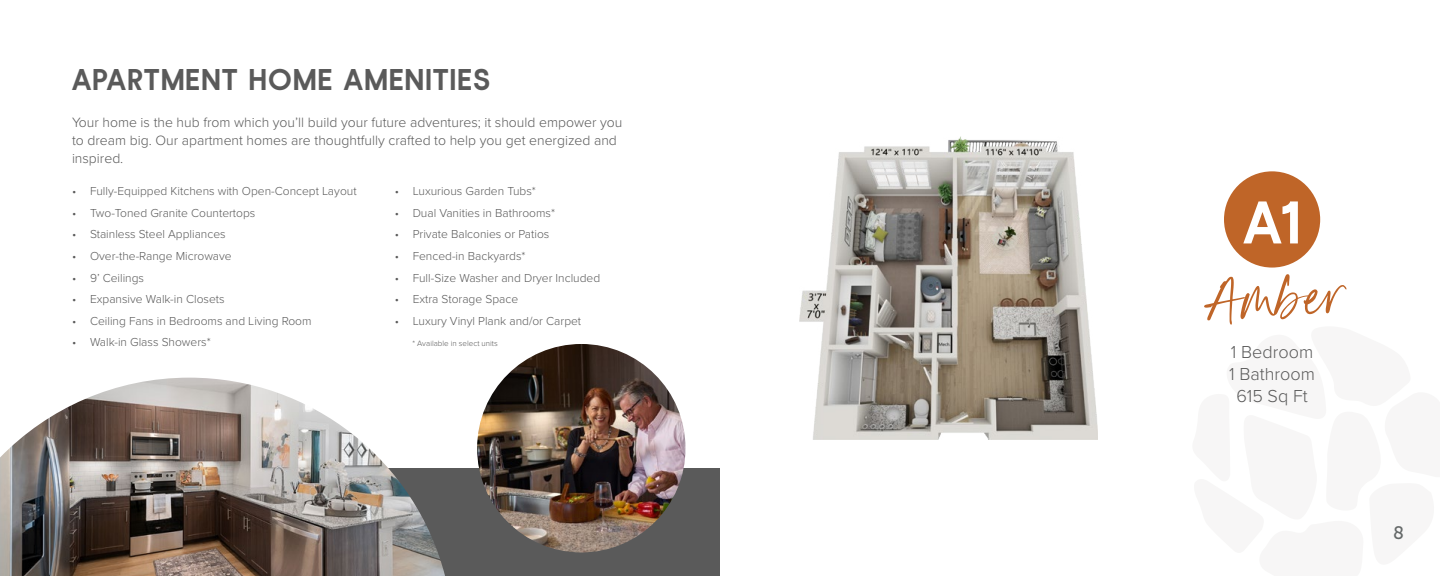
<style>
.page{position:relative;width:1440px;height:576px;background:#fff}
.page>*{position:absolute;margin:0;border:0;box-sizing:border-box;transform-origin:0 0}
.t1{font:60px "Goldney";color:#bf6528}
.t2{font:700 60px "Nordique Pro";color:#fff}
.t3{font:700 30px "Nordique Pro";letter-spacing:.06em;color:#5a5a5a}
.t4{font:300 18px/21.6px "Proxima Nova";color:#5a5a5a;text-align:center}
.t5{font:18px "Museo Sans 500";color:#656969}
.t6{font:300 14px/18px "Proxima Nova";color:#5a5a5a}
.t7{font:300 12px "Proxima Nova";color:#5a5a5a}
.t8{font:300 8px "Proxima Nova";color:#5a5a5a}
</style>
<div class="page">
<div style="left:0;top:468px;width:720px;height:108px;background:#5a5a5a"></div>
<div style="left:1224px;top:171px;width:96px;height:97px;background:#bf6528;border-radius:50%"></div>
<img style="left:0;top:378px;width:445px;height:198px">
<img style="left:477px;top:344px;width:209px;height:208px;border-radius:104px">
<img style="left:799px;top:136px;width:299px;height:304px">
<h2 class="t3" style="left:72px;top:62px;width:420px">APARTMENT HOME AMENITIES</h2>
<p class="t6" style="left:72px;top:113px;width:552px">Your home is the hub from which you’ll build your future adventures; it should empower you to dream big. Our apartment homes are thoughtfully crafted to help you get energized and inspired.</p>
<p class="t7" style="left:72px;top:182px;width:286px">• Fully-Equipped Kitchens with Open-Concept Layout</p>
<p class="t7" style="left:72px;top:204px;width:185px">• Two-Toned Granite Countertops</p>
<p class="t7" style="left:72px;top:225px;width:155px">• Stainless Steel Appliances</p>
<p class="t7" style="left:72px;top:247px;width:161px">• Over-the-Range Microwave</p>
<p class="t7" style="left:72px;top:269px;width:74px">• 9’ Ceilings</p>
<p class="t7" style="left:72px;top:290px;width:154px">• Expansive Walk-in Closets</p>
<p class="t7" style="left:72px;top:312px;width:241px">• Ceiling Fans in Bedrooms and Living Room</p>
<p class="t7" style="left:72px;top:333px;width:140px">• Walk-in Glass Showers*</p>
<p class="t7" style="left:395px;top:182px;width:143px">• Luxurious Garden Tubs*</p>
<p class="t7" style="left:395px;top:204px;width:162px">• Dual Vanities in Bathrooms*</p>
<p class="t7" style="left:395px;top:225px;width:156px">• Private Balconies or Patios</p>
<p class="t7" style="left:395px;top:247px;width:132px">• Fenced-in Backyards*</p>
<p class="t7" style="left:395px;top:269px;width:207px">• Full-Size Washer and Dryer Included</p>
<p class="t7" style="left:395px;top:290px;width:125px">• Extra Storage Space</p>
<p class="t7" style="left:395px;top:312px;width:188px">• Luxury Vinyl Plank and/or Carpet</p>
<p class="t8" style="left:413px;top:338px;width:87px">* Available in select units</p>
<h1 class="t2" style="left:1243px;top:188px;width:59px">A1</h1>
<h1 class="t1" style="left:1202px;top:262px;width:149px">Amber</h1>
<h3 class="t4" style="left:1229px;top:341px;width:87px">1 Bedroom<br>1 Bathroom<br>615 Sq Ft</h3>
<h3 class="t5" style="left:1393px;top:523px;width:12px">8</h3>
</div>
